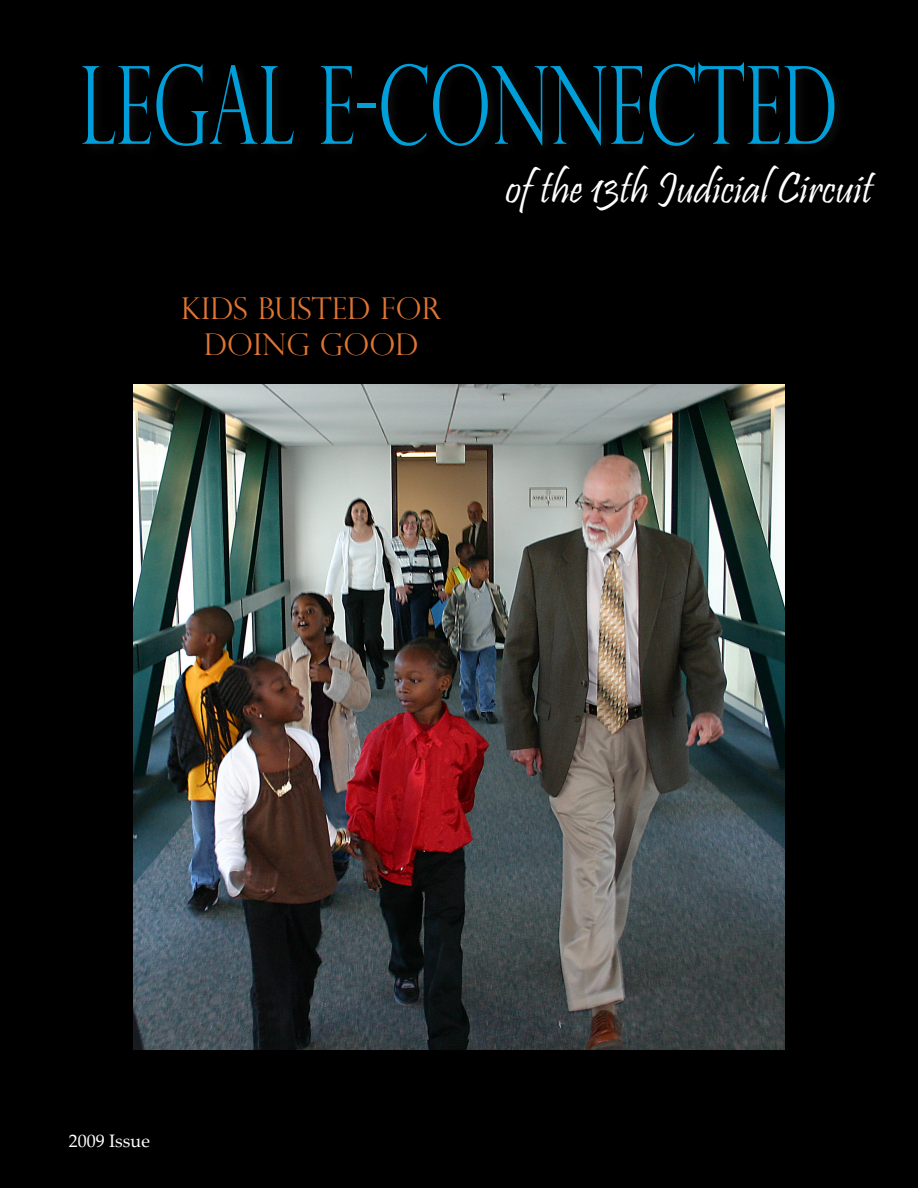
<style>
.page{position:relative;width:918px;height:1188px;background:#fff}
.page>*{position:absolute;margin:0;border:0;box-sizing:border-box;transform-origin:0 0}
.t1{font:300 108px "Perpetua Titling";color:#009fda;scale:.67 1}
.t2{font:45px "Pristina";color:#fff}
.t3{font:300 30px "Perpetua Titling";color:#df7533}
.t4{font:18px "Palatino Linotype";color:#fff}
</style>
<div class="page">
<img style="left:133px;top:384px;width:652px;height:666px">
<div style="left:0;top:0;width:918px;height:384px;background:#000"></div>
<div style="left:0;top:1050px;width:918px;height:138px;background:#000"></div>
<div style="left:0;top:224px;width:133px;height:964px;background:#000"></div>
<div style="left:785px;top:210px;width:133px;height:978px;background:#000"></div>
<p class="t1" style="left:80px;top:40px;width:1133px">LEGAL E-CONNECTED</p>
<p class="t2" style="left:506px;top:163px;width:368px">of the 13th Judicial Circuit</p>
<p class="t3" style="left:181px;top:290px;width:262px">KIDS BUSTED FOR</p>
<p class="t3" style="left:204px;top:326px;width:217px">DOING GOOD</p>
<p class="t4" style="left:69px;top:1128px;width:83px">2009 Issue</p>
</div>
